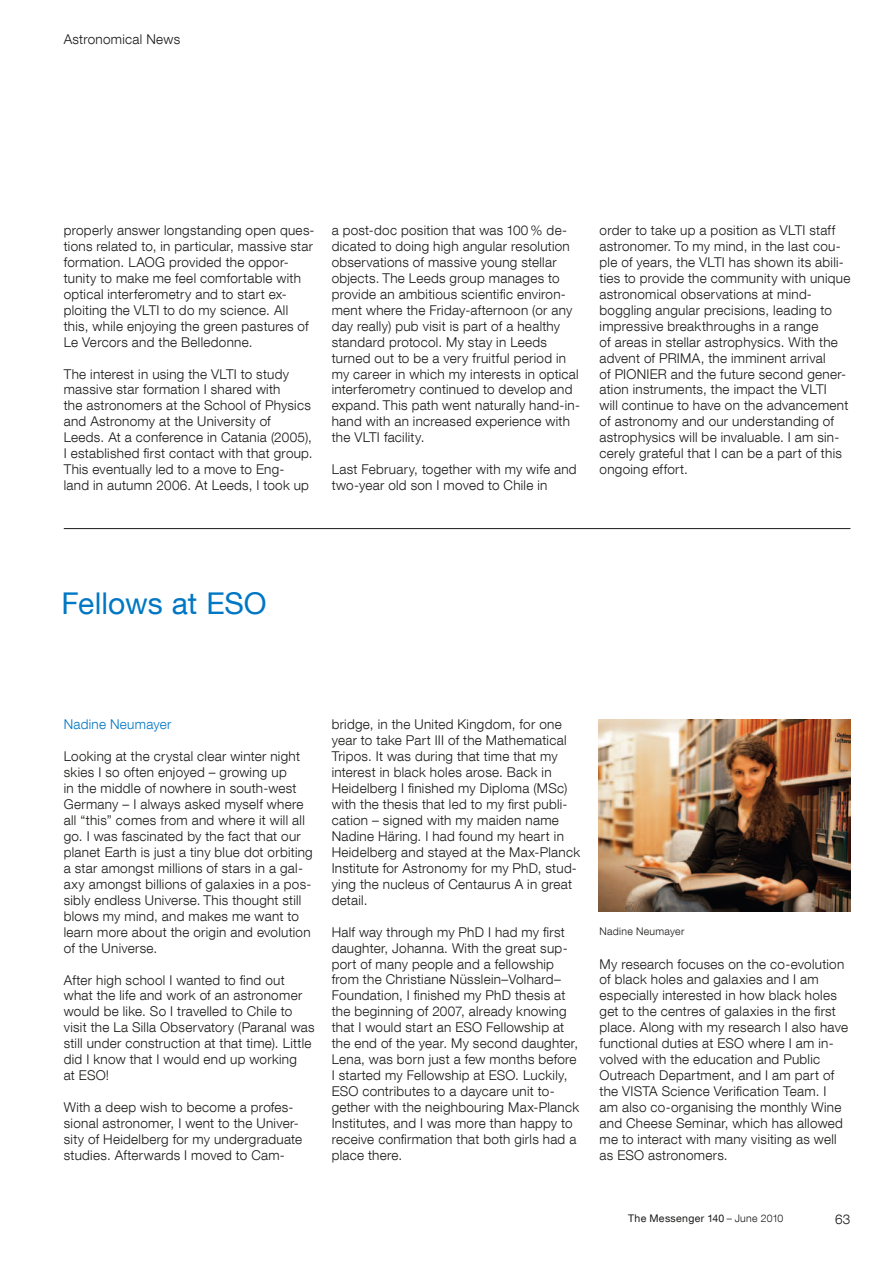
<style>
.page{position:relative;width:893px;height:1263px;background:#fff}
.page>*{position:absolute;margin:0;border:0;box-sizing:border-box;transform-origin:0 0}
.t1{font:30px "Helvetica Neue LT Com";color:#0077c4}
.t2{font:300 13.5px/15.9px "Helvetica Neue LT Com";letter-spacing:.02em;color:#191918}
.t3{font:300 13.5px "Helvetica Neue LT Com";letter-spacing:.02em;color:#0077c4}
.t4{font:10.5px "Helvetica Neue LT Com";letter-spacing:.03em;color:#191918}
.t5{font:300 10.5px "Helvetica Neue LT Com";letter-spacing:.03em;color:#191918}
.s1{font-weight:300}
</style>
<div class="page">
<hr style="left:64px;top:528px;width:786px;height:1px;background:#191918">
<img style="left:599px;top:720px;width:251px;height:191px">
<p class="t2" style="left:64px;top:31px;width:118px">Astronomical News</p>
<p class="t2" style="left:64px;top:222px;width:252px">properly answer longstanding open ques&shy;tions related to, in particular, massive star formation. LAOG provided the oppor&shy;tunity to make me feel comfortable with optical interferometry and to start ex&shy;ploiting the VLTI to do my science. All this, while enjoying the green pastures of Le Vercors and the Belledonne.</p>
<p class="t2" style="left:64px;top:365px;width:250px">The interest in using the VLTI to study massive star formation I shared with<br>the astronomers at the School of Physics and Astronomy at the University of Leeds. At a conference in Catania (2005), I established first contact with that group.<br>This eventually led to a move to Eng&shy;land in autumn 2006. At Leeds, I took up</p>
<p class="t2" style="left:332px;top:222px;width:250px">a post-doc position that was 100 % de&shy;dicated to doing high angular resolution observations of massive young stellar objects. The Leeds group manages to provide an ambitious scientific environ&shy;ment where the Friday-afternoon (or any day really) pub visit is part of a healthy standard protocol. My stay in Leeds turned out to be a very fruitful period in my career in which my interests in optical interferometry continued to develop and expand. This path went naturally hand-in&shy;hand with an increased experience with the VLTI facility.</p>
<p class="t2" style="left:332px;top:461px;width:246px">Last February, together with my wife and two-year old son I moved to Chile in</p>
<p class="t2" style="left:600px;top:222px;width:252px">order to take up a position as VLTI staff astronomer. To my mind, in the last cou&shy;ple of years, the VLTI has shown its abili&shy;ties to provide the community with unique astronomical observations at mind&shy;boggling angular precisions, leading to impressive breakthroughs in a range<br>of areas in stellar astrophysics. With the advent of PRIMA, the imminent arrival<br>of PIONIER and the future second gener&shy;ation instruments, the impact the VLTI<br>will continue to have on the advancement of astronomy and our understanding of astrophysics will be invaluable. I am sin&shy;cerely grateful that I can be a part of this ongoing effort.</p>
<h1 class="t1" style="left:61px;top:584px;width:207px">Fellows at ESO</h1>
<p class="t3" style="left:64px;top:716px;width:109px">Nadine Neumayer</p>
<p class="t2" style="left:64px;top:748px;width:251px">Looking at the crystal clear winter night skies I so often enjoyed – growing up<br>in the middle of nowhere in south-west Germany – I always asked myself where all “this” comes from and where it will all go. I was fascinated by the fact that our planet Earth is just a tiny blue dot orbiting a star amongst millions of stars in a gal&shy;axy amongst billions of galaxies in a pos&shy;sibly endless Universe. This thought still blows my mind, and makes me want to learn more about the origin and evolution of the Universe.</p>
<p class="t2" style="left:64px;top:971px;width:252px">After high school I wanted to find out what the life and work of an astronomer would be like. So I travelled to Chile to visit the La Silla Observatory (Paranal was still under construction at that time). Little did I know that I would end up working<br>at ESO!</p>
<p class="t2" style="left:64px;top:1099px;width:240px">With a deep wish to become a profes&shy;sional astronomer, I went to the Univer&shy;sity of Heidelberg for my undergraduate studies. Afterwards I moved to Cam-</p>
<p class="t2" style="left:332px;top:716px;width:250px">bridge, in the United Kingdom, for one year to take Part III of the Mathematical Tripos. It was during that time that my interest in black holes arose. Back in Heidelberg I finished my Diploma (MSc) with the thesis that led to my first publi&shy;cation – signed with my maiden name Nadine Häring. I had found my heart in Heidelberg and stayed at the Max-Planck Institute for Astronomy for my PhD, stud&shy;ying the nucleus of Centaurus A in great detail.</p>
<p class="t2" style="left:332px;top:923px;width:249px">Half way through my PhD I had my first daughter, Johanna. With the great sup&shy;port of many people and a fellowship from the Christiane Nüsslein–Volhard– Foundation, I finished my PhD thesis at the beginning of 2007, already knowing that I would start an ESO Fellowship at the end of the year. My second daughter, Lena, was born just a few months before I started my Fellowship at ESO. Luckily, ESO contributes to a daycare unit to&shy;gether with the neighbouring Max-Planck Institutes, and I was more than happy to receive confirmation that both girls had a place there.</p>
<p class="t5" style="left:600px;top:924px;width:86px">Nadine Neumayer</p>
<p class="t2" style="left:600px;top:955px;width:250px">My research focuses on the co-evolution of black holes and galaxies and I am especially interested in how black holes get to the centres of galaxies in the first place. Along with my research I also have functional duties at ESO where I am in&shy;volved with the education and Public Outreach Department, and I am part of the VISTA Science Verification Team. I am also co-organising the monthly Wine and Cheese Seminar, which has allowed me to interact with many visiting as well as ESO astronomers.</p>
<p class="t4" style="left:628px;top:1211px;width:157px">The Messenger 140 <span class="s1">– June 2010</span></p>
<p class="t2" style="left:835px;top:1211px;width:17px">63</p>
</div>
